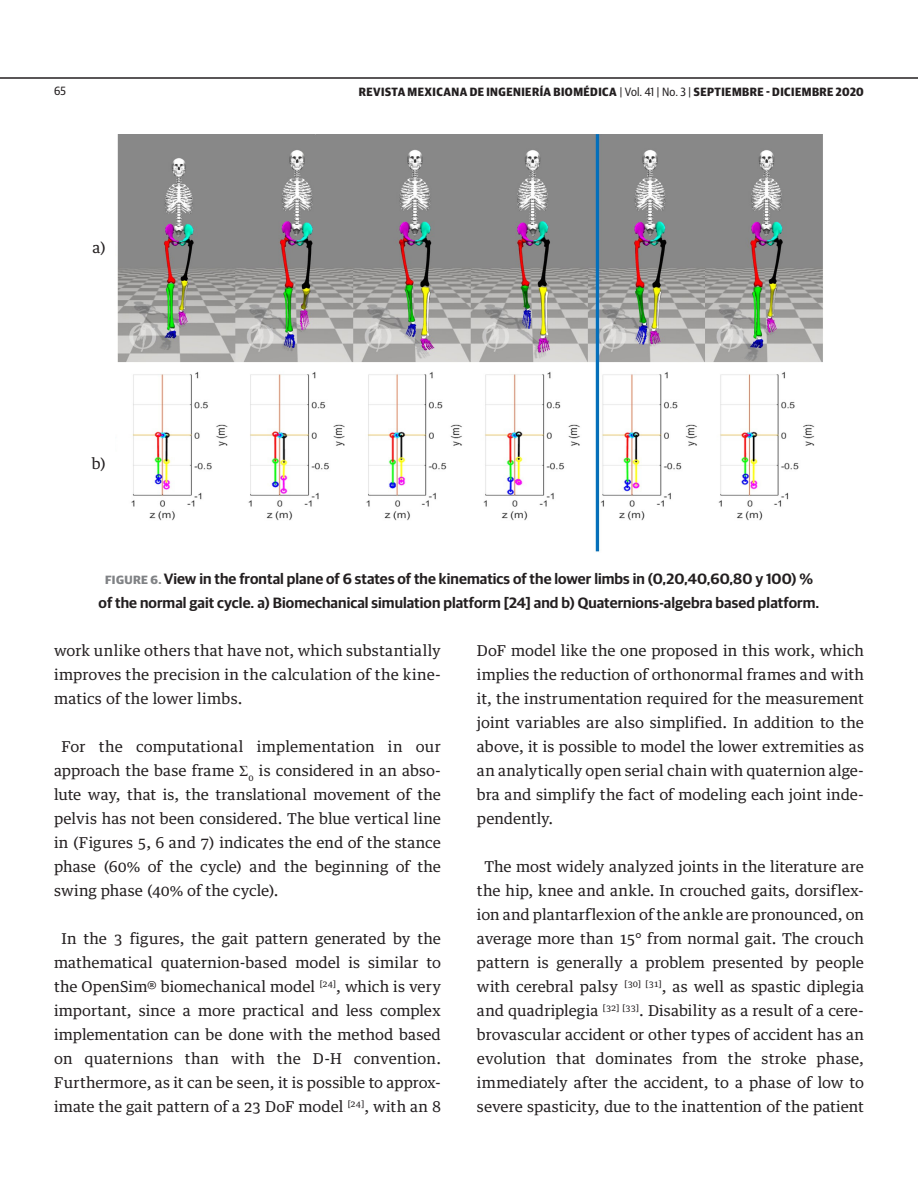
<style>
.page{position:relative;width:918px;height:1188px;background:#fff}
.page>*{position:absolute;margin:0;border:0;box-sizing:border-box;transform-origin:0 0}
.Texto_Itálico{font:15px/24px "Guardian Egyptian Text";letter-spacing:.005em;color:#231f20;text-align:justify}
.Etiqueta_Figura_copy{font:600 15px "Guardian Sans";letter-spacing:.005em;color:#231f20}
.t1{font:700 12px "Guardian Sans Narrow";letter-spacing:.04em;color:#231f20}
.t2{font:12px "Guardian Sans Narrow";color:#231f20}
.s1{font-weight:400}
.s2{font-weight:700;font-size:12px;color:#808285}
.s3{font-family:"Times New Roman"}
</style>
<div class="page">
<hr style="left:0;top:77px;width:918px;height:2px;background:#231f20">
<img style="left:117px;top:135px;width:706px;height:417px">
<p class="t2" style="left:54px;top:82px;width:14px">65</p>
<p class="t1" style="left:359px;top:83px;width:507px">REVISTA MEXICANA DE INGENIERÍA BIOMÉDICA <span class="s1">| Vol. 41 | No. 3 |</span> SEPTIEMBRE - DICIEMBRE 2020</p>
<p class="Texto_Itálico" style="left:92px;top:235px;width:15px">a)</p>
<p class="Texto_Itálico" style="left:92px;top:451px;width:16px">b)</p>
<p class="Etiqueta_Figura_copy" style="left:105px;top:567px;width:710px"><span class="s2">FIGURE 6.</span> View in the frontal plane of 6 states of the kinematics of the lower limbs in (0,20,40,60,80 y 100) %</p>
<p class="Etiqueta_Figura_copy" style="left:99px;top:591px;width:722px">of the normal gait cycle. a) Biomechanical simulation platform [24] and b) Quaternions-algebra based platform.</p>
<p class="Texto_Itálico" style="left:54px;top:637px;width:389px">work unlike others that have not, which substantially improves the precision in the calculation of the kine&shy;matics of the lower limbs.</p>
<p class="Texto_Itálico" style="left:54px;top:733px;width:389px;text-indent:7px">For the computational implementation in our approach the base frame <span class="s3">Σ</span><sub>0</sub> is considered in an abso&shy;lute way, that is, the translational movement of the pelvis has not been considered. The blue vertical line in (Figures 5, 6 and 7) indicates the end of the stance phase (60% of the cycle) and the beginning of the swing phase (40% of the cycle).</p>
<p class="Texto_Itálico" style="left:54px;top:925px;width:389px;text-align:center">In the 3 figures, the gait pattern generated by the mathematical quaternion-based model is similar to the OpenSim® biomechanical model <sup>[24]</sup>, which is very important, since a more practical and less complex implementation can be done with the method based on quaternions than with the D-H convention.<br>Furthermore, as it can be seen, it is possible to approx&shy;imate the gait pattern of a 23 DoF model <sup>[24]</sup>, with an 8</p>
<p class="Texto_Itálico" style="left:477px;top:637px;width:389px">DoF model like the one proposed in this work, which implies the reduction of orthonormal frames and with it, the instrumentation required for the measurement joint variables are also simplified. In addition to the above, it is possible to model the lower extremities as an analytically open serial chain with quaternion alge&shy;bra and simplify the fact of modeling each joint inde&shy;pendently.</p>
<p class="Texto_Itálico" style="left:477px;top:853px;width:389px;text-align:center">The most widely analyzed joints in the literature are the hip, knee and ankle. In crouched gaits, dorsiflex&shy;ion and plantarflexion of the ankle are pronounced, on average more than 15° from normal gait. The crouch pattern is generally a problem presented by people with cerebral palsy <sup>[30]</sup> <sup>[31]</sup>, as well as spastic diplegia and quadriplegia <sup>[32]</sup> <sup>[33]</sup>. Disability as a result of a cere&shy;brovascular accident or other types of accident has an evolution that dominates from the stroke phase, immediately after the accident, to a phase of low to severe spasticity, due to the inattention of the patient</p>
</div>
